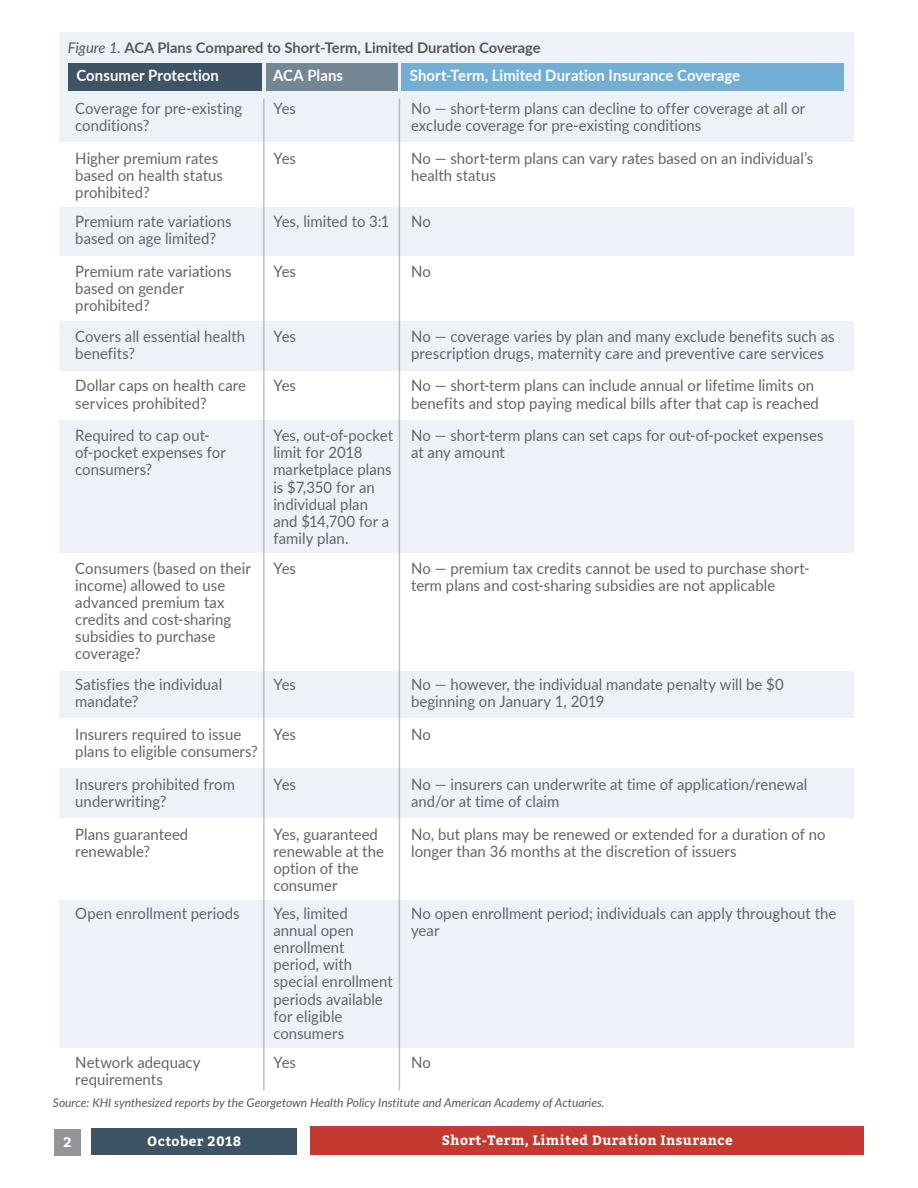
<style>
.page{position:relative;width:918px;height:1188px;background:#fff}
.page>*{position:absolute;margin:0;border:0;box-sizing:border-box;transform-origin:0 0}
.general_copy{font:15.75px/17.1px "Lato";letter-spacing:.005em;color:#636366;scale:.95 1}
.general_copy-2{font:700 15.75px "Lato";letter-spacing:.005em;color:#fff;scale:.95 1}
.CPSPullQuote{font:700 14.7px "Lato";color:#57585a}
.t1{font:700 13.5px "Bitter";letter-spacing:.03em;color:#fff}
.CPSPullQuote-2{font:italic 12px "Lato";color:#57585a}
.s1{font-weight:400;font-style:italic}
</style>
<div class="page">
<div style="left:54px;top:1129px;width:27px;height:27px;background:#939598"></div>
<div style="left:91px;top:1128px;width:206px;height:27px;background:#3e5364"></div>
<div style="left:311px;top:1126px;width:553px;height:29px;background:#c43a31"></div>
<div style="left:59px;top:32px;width:795px;height:1053px;background:#edf2f9"></div>
<div style="left:44px;top:143px;width:816px;height:64px;background:#fff"></div>
<div style="left:44px;top:256px;width:816px;height:65px;background:#fff"></div>
<div style="left:44px;top:371px;width:816px;height:49px;background:#fff"></div>
<div style="left:44px;top:554px;width:816px;height:117px;background:#fff"></div>
<div style="left:44px;top:718px;width:816px;height:50px;background:#fff"></div>
<div style="left:44px;top:818px;width:816px;height:82px;background:#fff"></div>
<div style="left:44px;top:1048px;width:816px;height:44px;background:#fff"></div>
<div style="left:68px;top:64px;width:194px;height:27px;background:#3e5364"></div>
<div style="left:266px;top:64px;width:131px;height:27px;background:#748593"></div>
<div style="left:402px;top:64px;width:442px;height:27px;background:#73aed4"></div>
<hr style="left:263px;top:99px;width:2px;height:992px;background:#808285">
<hr style="left:399px;top:99px;width:1px;height:992px;background:#808285">
<p class="CPSPullQuote" style="left:68px;top:36px;width:474px"><span class="s1">Figure 1.</span> ACA Plans Compared to Short-Term, Limited Duration Coverage</p>
<p class="general_copy-2" style="left:76px;top:64px;width:152px">Consumer Protection</p>
<p class="general_copy-2" style="left:273px;top:64px;width:75px">ACA Plans</p>
<p class="general_copy-2" style="left:410px;top:64px;width:349px">Short-Term, Limited Duration Insurance Coverage</p>
<p class="general_copy" style="left:75px;top:99px;width:177px">Coverage for pre-existing conditions?</p>
<p class="general_copy" style="left:273px;top:99px;width:25px">Yes</p>
<p class="general_copy" style="left:411px;top:99px;width:417px">No — short-term plans can decline to offer coverage at all or exclude coverage for pre-existing conditions</p>
<p class="general_copy" style="left:75px;top:149px;width:157px">Higher premium rates based on health status prohibited?</p>
<p class="general_copy" style="left:273px;top:149px;width:25px">Yes</p>
<p class="general_copy" style="left:411px;top:149px;width:425px">No — short-term plans can vary rates based on an individual’s health status</p>
<p class="general_copy" style="left:75px;top:212px;width:166px">Premium rate variations based on age limited?</p>
<p class="general_copy" style="left:273px;top:212px;width:124px">Yes, limited to 3:1</p>
<p class="general_copy" style="left:411px;top:212px;width:22px">No</p>
<p class="general_copy" style="left:75px;top:262px;width:166px">Premium rate variations based on gender prohibited?</p>
<p class="general_copy" style="left:273px;top:262px;width:25px">Yes</p>
<p class="general_copy" style="left:411px;top:262px;width:22px">No</p>
<p class="general_copy" style="left:75px;top:327px;width:180px">Covers all essential health benefits?</p>
<p class="general_copy" style="left:273px;top:327px;width:25px">Yes</p>
<p class="general_copy" style="left:411px;top:327px;width:447px">No — coverage varies by plan and many exclude benefits such as prescription drugs, maternity care and preventive care services</p>
<p class="general_copy" style="left:75px;top:376px;width:181px">Dollar caps on health care services prohibited?</p>
<p class="general_copy" style="left:273px;top:376px;width:25px">Yes</p>
<p class="general_copy" style="left:411px;top:376px;width:431px">No — short-term plans can include annual or lifetime limits on benefits and stop paying medical bills after that cap is reached</p>
<p class="general_copy" style="left:75px;top:426px;width:160px">Required to cap out&shy;of-pocket expenses for consumers?</p>
<p class="general_copy" style="left:273px;top:426px;width:127px">Yes, out-of-pocket limit for 2018 marketplace plans is $7,350 for an individual plan and $14,700 for a family plan.</p>
<p class="general_copy" style="left:411px;top:426px;width:436px">No — short-term plans can set caps for out-of-pocket expenses at any amount</p>
<p class="general_copy" style="left:75px;top:559px;width:186px">Consumers (based on their income) allowed to use advanced premium tax credits and cost-sharing subsidies to purchase coverage?</p>
<p class="general_copy" style="left:273px;top:559px;width:25px">Yes</p>
<p class="general_copy" style="left:411px;top:559px;width:421px">No — premium tax credits cannot be used to purchase short&shy;term plans and cost-sharing subsidies are not applicable</p>
<p class="general_copy" style="left:75px;top:675px;width:156px">Satisfies the individual mandate?</p>
<p class="general_copy" style="left:273px;top:675px;width:25px">Yes</p>
<p class="general_copy" style="left:411px;top:675px;width:394px">No — however, the individual mandate penalty will be $0 beginning on January 1, 2019</p>
<p class="general_copy" style="left:75px;top:725px;width:194px">Insurers required to issue plans to eligible consumers?</p>
<p class="general_copy" style="left:273px;top:725px;width:25px">Yes</p>
<p class="general_copy" style="left:411px;top:725px;width:22px">No</p>
<p class="general_copy" style="left:75px;top:775px;width:170px">Insurers prohibited from underwriting?</p>
<p class="general_copy" style="left:273px;top:775px;width:25px">Yes</p>
<p class="general_copy" style="left:411px;top:775px;width:419px">No — insurers can underwrite at time of application/renewal and/or at time of claim</p>
<p class="general_copy" style="left:75px;top:825px;width:120px">Plans guaranteed renewable?</p>
<p class="general_copy" style="left:273px;top:825px;width:118px">Yes, guaranteed renewable at the option of the consumer</p>
<p class="general_copy" style="left:411px;top:825px;width:438px">No, but plans may be renewed or extended for a duration of no longer than 36 months at the discretion of issuers</p>
<p class="general_copy" style="left:75px;top:904px;width:175px">Open enrollment periods</p>
<p class="general_copy" style="left:273px;top:904px;width:127px">Yes, limited annual open enrollment period, with special enrollment periods available for eligible consumers</p>
<p class="general_copy" style="left:411px;top:904px;width:449px">No open enrollment period; individuals can apply throughout the year</p>
<p class="general_copy" style="left:75px;top:1053px;width:133px">Network adequacy requirements</p>
<p class="general_copy" style="left:273px;top:1053px;width:25px">Yes</p>
<p class="general_copy" style="left:411px;top:1053px;width:22px">No</p>
<p class="CPSPullQuote-2" style="left:53px;top:1094px;width:553px">Source: KHI synthesized reports by the Georgetown Health Policy Institute and American Academy of Actuaries.</p>
<p class="t1" style="left:157px;top:1131px;width:76px">April 2018</p>
<p class="t1" style="left:398px;top:1130px;width:381px">Deaths by Suicide: Disparities in the Sunflower State</p>
<p class="t1" style="left:442px;top:1130px;width:292px">Short-Term, Limited Duration Insurance</p>
<p class="t1" style="left:63px;top:1132px;width:10px">2</p>
<p class="t1" style="left:147px;top:1131px;width:95px">October 2018</p>
</div>
